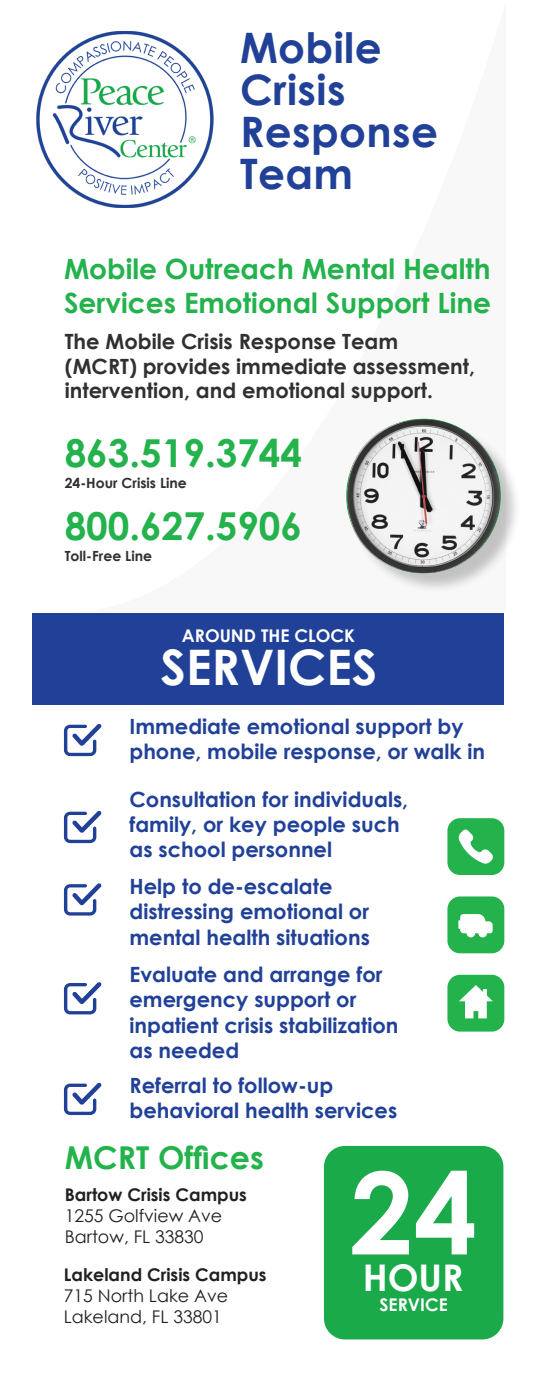
<style>
.page{position:relative;width:536px;height:1386px;background:#fff}
.page>*{position:absolute;margin:0;border:0;box-sizing:border-box;transform-origin:0 0}
.t1{font:700 113.75px "Century Gothic";color:#fff}
.t2{font:700 49px "Century Gothic";color:#fff}
.t3{font:700 42px "Century Gothic";letter-spacing:.01em;color:#214198}
.t4{font:700 38.5px "Century Gothic";color:#23b24b}
.t5{font:700 36.75px "Century Gothic";color:#fff}
.t6{font:700 31.5px "Century Gothic";color:#23b24b}
.t7{font:700 28px/33.6px "Century Gothic";color:#23b24b}
.t8{font:700 21px/25.2px "Century Gothic";color:#214198}
.t9{font:700 21px/24.5px "Century Gothic";color:#312f30}
.t10{font:17.5px "Century Gothic";color:#231f20}
.t11{font:700 17.5px "Century Gothic";color:#231f20}
.t12{font:700 17.5px "Century Gothic";color:#fff}
.t13{font:700 14px "Century Gothic";color:#312f30}
</style>
<div class="page">
<div style="left:33px;top:613px;width:471px;height:92px;background:#214198"></div>
<div style="left:324px;top:1146px;width:179px;height:193px;background:#1aaa4a;border-radius:21px"></div>
<img style="left:36px;top:31px;width:178px;height:177px">
<div style="left:447px;top:818px;width:57px;height:57px;background:#23b24b;border-radius:13px"></div>
<svg style="left:458px;top:829px;width:35px;height:35px"></svg>
<div style="left:447px;top:896px;width:57px;height:57px;background:#23b24b;border-radius:13px"></div>
<div style="left:466px;top:929px;width:9px;height:8px;background:#fff;border-radius:50%"></div>
<div style="left:478px;top:929px;width:9px;height:8px;background:#fff;border-radius:50%"></div>
<svg style="left:458px;top:914px;width:34px;height:19px"></svg>
<div style="left:447px;top:975px;width:57px;height:57px;background:#23b24b;border-radius:13px"></div>
<svg style="left:459px;top:985px;width:33px;height:33px"></svg>
<div style="left:350px;top:422px;width:171px;height:172px;background:#231f20;opacity:.25"></div>
<img style="left:347px;top:420px;width:152px;height:152px">
<svg style="left:64px;top:724px;width:38px;height:32px"></svg>
<svg style="left:64px;top:811px;width:38px;height:32px"></svg>
<svg style="left:64px;top:883px;width:38px;height:33px"></svg>
<svg style="left:64px;top:982px;width:38px;height:32px"></svg>
<svg style="left:64px;top:1083px;width:38px;height:32px"></svg>
<p class="t3" style="left:240px;top:16px;width:143px">Mobile</p>
<p class="t3" style="left:240px;top:58px;width:107px">Crisis</p>
<p class="t3" style="left:240px;top:100px;width:199px">Response</p>
<p class="t3" style="left:240px;top:142px;width:114px">Team</p>
<p class="t7" style="left:64px;top:251px;width:428px">Mobile Outreach Mental Health<br>Services Emotional Support Line</p>
<p class="t9" style="left:65px;top:328px;width:411px">The Mobile Crisis Response Team (MCRT) provides immediate assessment, intervention, and emotional support.</p>
<p class="t4" style="left:65px;top:424px;width:239px">863.519.3744</p>
<p class="t13" style="left:65px;top:472px;width:124px">24-Hour Crisis Line</p>
<p class="t4" style="left:65px;top:496px;width:239px">800.627.5906</p>
<p class="t13" style="left:65px;top:545px;width:89px">Toll-Free Line</p>
<p class="t12" style="left:182px;top:622px;width:174px">AROUND THE CLOCK</p>
<p class="t2" style="left:160px;top:630px;width:218px">SERVICES</p>
<p class="t8" style="left:129px;top:713px;width:357px">Immediate emotional support by phone, mobile response, or walk in</p>
<p class="t8" style="left:129px;top:786px;width:280px">Consultation for individuals, family, or key people such</p>
<p class="t8" style="left:129px;top:836px;width:204px">as school personnel</p>
<p class="t8" style="left:129px;top:873px;width:242px">Help to de-escalate distressing emotional or mental health situations</p>
<p class="t8" style="left:129px;top:961px;width:270px">Evaluate and arrange for emergency support or inpatient crisis stabilization as needed</p>
<p class="t8" style="left:129px;top:1072px;width:269px">Referral to follow-up behavioral health services</p>
<p class="t6" style="left:65px;top:1133px;width:201px">MCRT Offices</p>
<p class="t11" style="left:65px;top:1181px;width:183px">Bartow Crisis Campus</p>
<p class="t10" style="left:65px;top:1203px;width:159px">1255 Golfview Ave</p>
<p class="t10" style="left:65px;top:1224px;width:140px">Bartow, FL 33830</p>
<p class="t11" style="left:64px;top:1262px;width:204px">Lakeland Crisis Campus</p>
<p class="t10" style="left:64px;top:1284px;width:166px">715 North Lake Ave</p>
<p class="t10" style="left:64px;top:1305px;width:159px">Lakeland, FL 33801</p>
<p class="t1" style="left:350px;top:1127px;width:129px">24</p>
<p class="t5" style="left:362px;top:1249px;width:102px">HOUR</p>
<p class="t12" style="left:379px;top:1291px;width:70px">SERVICE</p>
</div>
